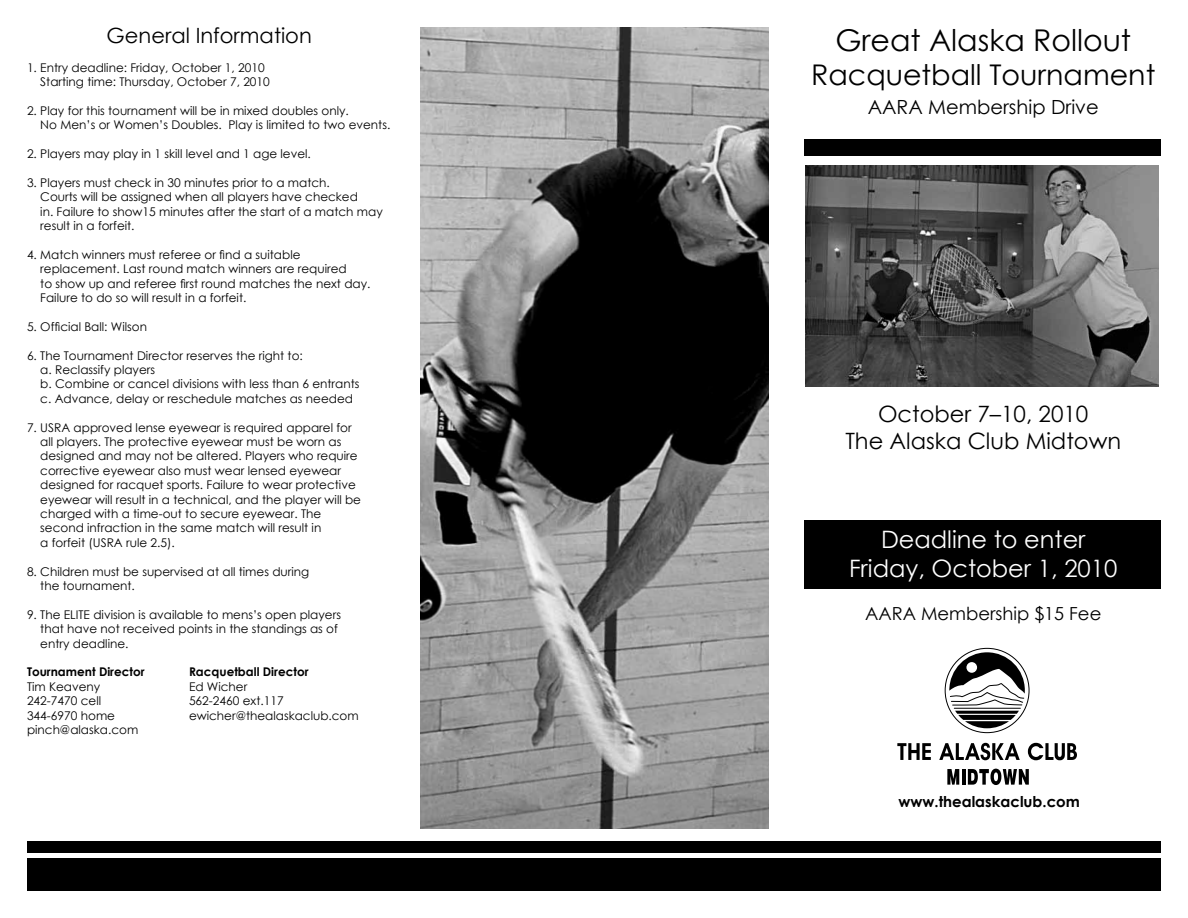
<style>
.page{position:relative;width:1188px;height:918px;background:#fff}
.page>*{position:absolute;margin:0;border:0;box-sizing:border-box;transform-origin:0 0}
.t1{font:30px "Century Gothic";color:#000}
.t2{font:28.5px "Century Gothic";color:#000}
.t3{font:24px/28.8px "Century Gothic";color:#fff;text-align:center}
.t4{font:22.5px/27px "Century Gothic";color:#000;text-align:center}
.t5{font:21px "Century Gothic";color:#000}
.t6{font:19.5px "Century Gothic";color:#000}
.t7{font:18px "Century Gothic";color:#000}
.t8{font:700 15px "Century Gothic";color:#000}
.t9{font:12px/14.4px "Century Gothic";color:#000}
.t10{font:700 12px "Century Gothic";color:#000}
</style>
<div class="page">
<div style="left:804px;top:520px;width:357px;height:69px;background:#000"></div>
<div style="left:27px;top:858px;width:1134px;height:33px;background:#000"></div>
<div style="left:27px;top:842px;width:1134px;height:11px;background:#000"></div>
<div style="left:804px;top:140px;width:357px;height:16px;background:#000"></div>
<svg style="left:897px;top:743px;width:34px;height:17px"></svg>
<svg style="left:939px;top:743px;width:81px;height:17px"></svg>
<svg style="left:1028px;top:743px;width:49px;height:17px"></svg>
<svg style="left:947px;top:769px;width:12px;height:16px"></svg>
<hr style="left:962px;top:769px;width:3px;height:16px;background:#000">
<svg style="left:968px;top:769px;width:61px;height:16px"></svg>
<svg style="left:949px;top:652px;width:76px;height:76px"></svg>
<img style="left:421px;top:27px;width:348px;height:802px">
<img style="left:806px;top:165px;width:353px;height:222px">
<h3 class="t5" style="left:107px;top:20px;width:207px">General Information</h3>
<p class="t9" style="left:40px;top:60px;width:231px;text-indent:-13px">1. Entry deadline: Friday, October 1, 2010<br>Starting time: Thursday, October 7, 2010</p>
<p class="t9" style="left:40px;top:103px;width:352px;text-indent:-13px">2. Play for this tournament will be in mixed doubles only.<br>No Men’s or Women’s Doubles. Play is limited to two events.</p>
<p class="t9" style="left:27px;top:146px;width:285px">2. Players may play in 1 skill level and 1 age level.</p>
<p class="t9" style="left:40px;top:175px;width:344px;text-indent:-13px">3. Players must check in 30 minutes prior to a match.<br>Courts will be assigned when all players have checked<br>in. Failure to show15 minutes after the start of a match may result in a forfeit.</p>
<p class="t9" style="left:40px;top:247px;width:332px;text-indent:-13px">4. Match winners must referee or find a suitable replacement. Last round match winners are required<br>to show up and referee first round matches the next day.<br>Failure to do so will result in a forfeit.</p>
<p class="t9" style="left:27px;top:319px;width:122px">5. Official Ball: Wilson</p>
<p class="t9" style="left:40px;top:348px;width:321px;text-indent:-13px">6. The Tournament Director reserves the right to:<br>a. Reclassify players<br>b. Combine or cancel divisions with less than 6 entrants c. Advance, delay or reschedule matches as needed</p>
<p class="t9" style="left:40px;top:420px;width:322px;text-indent:-13px">7. USRA approved lense eyewear is required apparel for all players. The protective eyewear must be worn as designed and may not be altered. Players who require corrective eyewear also must wear lensed eyewear designed for racquet sports. Failure to wear protective eyewear will result in a technical, and the player will be charged with a time-out to secure eyewear. The second infraction in the same match will result in<br>a forfeit (USRA rule 2.5).</p>
<p class="t9" style="left:40px;top:564px;width:270px;text-indent:-13px">8. Children must be supervised at all times during the tournament.</p>
<p class="t9" style="left:40px;top:607px;width:302px;text-indent:-13px">9. The ELITE division is available to mens’s open players that have not received points in the standings as of entry deadline.</p>
<p class="t10" style="left:27px;top:663px;width:119px">Tournament Director</p>
<p class="t10" style="left:189px;top:663px;width:121px">Racquetball Director</p>
<p class="t9" style="left:27px;top:679px;width:75px">Tim Keaveny</p>
<p class="t9" style="left:189px;top:679px;width:60px">Ed Wicher</p>
<p class="t9" style="left:27px;top:693px;width:76px">242-7470 cell</p>
<p class="t9" style="left:189px;top:693px;width:96px">562-2460 ext.117</p>
<p class="t9" style="left:27px;top:708px;width:90px">344-6970 home</p>
<p class="t9" style="left:189px;top:708px;width:171px">ewicher@thealaskaclub.com</p>
<p class="t9" style="left:27px;top:722px;width:113px">pinch@alaska.com</p>
<h1 class="t1" style="left:835px;top:19px;width:297px">Great Alaska Rollout</h1>
<h2 class="t2" style="left:811px;top:55px;width:346px">Racquetball Tournament</h2>
<h3 class="t6" style="left:868px;top:93px;width:233px">AARA Membership Drive</h3>
<h3 class="t4" style="left:845px;top:400px;width:277px">October 7–10, 2010<br>The Alaska Club Midtown</h3>
<h3 class="t3" style="left:849px;top:524px;width:270px">Deadline to enter<br>Friday, October 1, 2010</h3>
<h3 class="t7" style="left:865px;top:601px;width:238px">AARA Membership $15 Fee</h3>
<p class="t8" style="left:898px;top:791px;width:183px">www.thealaskaclub.com</p>
</div>
